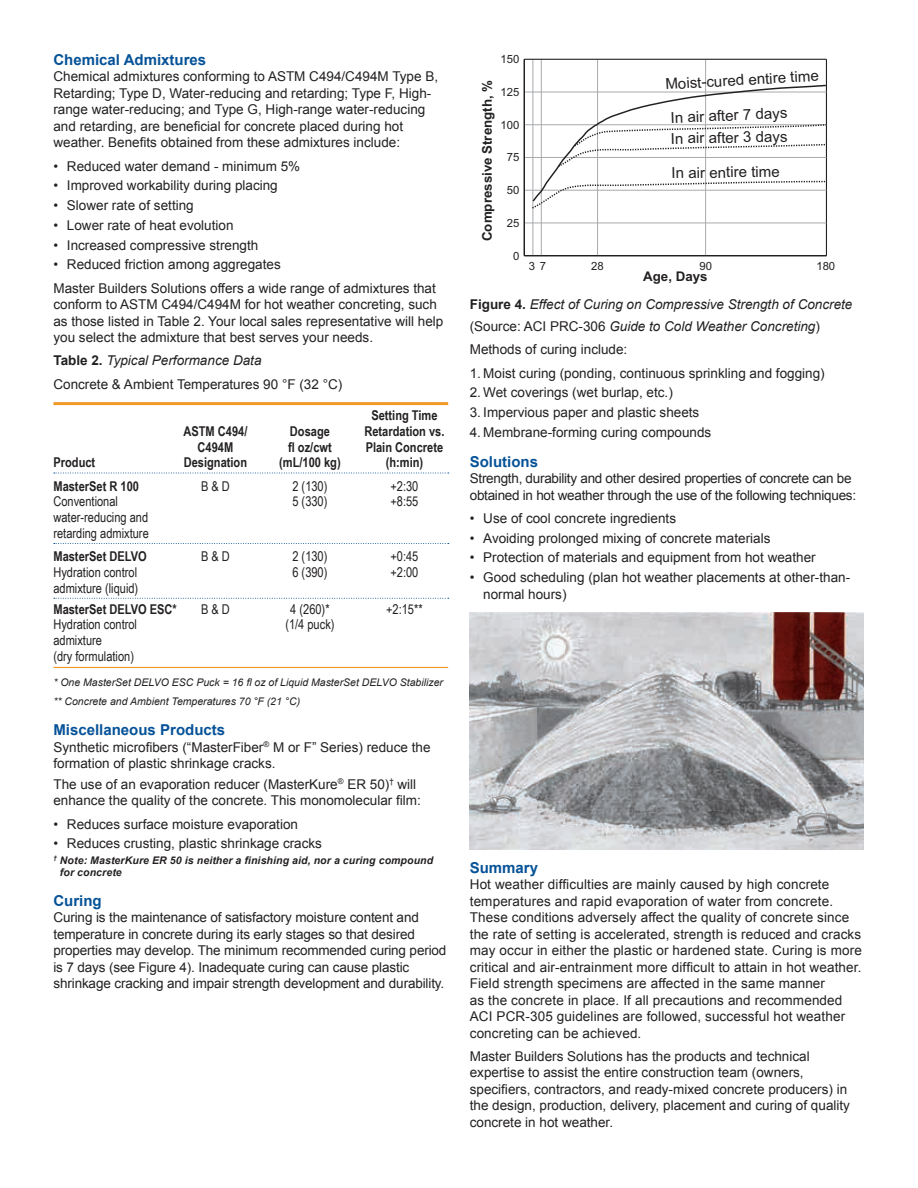
<style>
.page{position:relative;width:918px;height:1188px;background:#fff}
.page>*{position:absolute;margin:0;border:0;box-sizing:border-box;transform-origin:0 0}
.t1{font:15.15px "Arial";color:#232020}
.t2{font:700 15px "Arial";color:#065298}
.t3{font:13.5px/16.5px "Arial";color:#232020}
.t4{font:13.5px/15.8px "Arial Narrow";color:#232020}
.t5{font:700 13.5px "Arial Narrow";color:#232020}
.t6{font:italic 13.5px/23px "Arial";color:#232020}
.t7{font:13.5px/16.5px "Arial";letter-spacing:-.02em;color:#232020}
.t8{font:700 13.35px "Arial";color:#232020}
.t9{font:11.4px "Arial";color:#232020}
.t10{font:italic 10.5px/18.8px "Arial";color:#232020}
.t11{font:italic 700 10.5px/12px "Arial";letter-spacing:.01em;color:#232020}
.s1{font-weight:700}
.s2{font-style:italic}
.s3{font-weight:700;font-style:normal}
.s4{font-style:normal}
</style>
<div class="page">
<hr style="left:53px;top:402px;width:395px;height:3px;background:#f29926">
<svg style="left:54px;top:473px;width:395px;height:1px"></svg>
<svg style="left:54px;top:543px;width:395px;height:1px"></svg>
<svg style="left:54px;top:598px;width:395px;height:1px"></svg>
<hr style="left:53px;top:667px;width:395px;height:1px;background:#f29926">
<hr style="left:533px;top:59px;width:1px;height:197px;background:#a7a9ac">
<hr style="left:541px;top:59px;width:1px;height:197px;background:#a7a9ac">
<hr style="left:705px;top:59px;width:1px;height:197px;background:#a7a9ac">
<hr style="left:597px;top:59px;width:1px;height:197px;background:#a7a9ac">
<hr style="left:826px;top:59px;width:1px;height:197px;background:#232020">
<hr style="left:524px;top:255px;width:302px;height:1px;background:#232020">
<hr style="left:524px;top:223px;width:302px;height:1px;background:#a7a9ac">
<hr style="left:524px;top:190px;width:302px;height:1px;background:#a7a9ac">
<hr style="left:524px;top:157px;width:302px;height:1px;background:#a7a9ac">
<hr style="left:524px;top:124px;width:302px;height:1px;background:#a7a9ac">
<hr style="left:524px;top:92px;width:302px;height:1px;background:#a7a9ac">
<hr style="left:524px;top:59px;width:302px;height:1px;background:#232020">
<hr style="left:524px;top:59px;width:1px;height:197px;background:#232020">
<svg style="left:531px;top:84px;width:296px;height:126px"></svg>
<img style="left:470px;top:613px;width:394px;height:237px">
<p class="t2" style="left:53px;top:50px;width:154px">Chemical Admixtures</p>
<p class="t3" style="left:53px;top:69px;width:386px">Chemical admixtures conforming to ASTM C494/C494M Type B, Retarding; Type D, Water-reducing and retarding; Type F, High&shy;range water-reducing; and Type G, High-range water-reducing and retarding, are beneficial for concrete placed during hot weather. Benefits obtained from these admixtures include:</p>
<p class="t3" style="left:53px;top:158px;width:248px">• Reduced water demand - minimum 5%</p>
<p class="t3" style="left:53px;top:178px;width:226px">• Improved workability during placing</p>
<p class="t3" style="left:53px;top:197px;width:142px">• Slower rate of setting</p>
<p class="t3" style="left:53px;top:217px;width:182px">• Lower rate of heat evolution</p>
<p class="t3" style="left:53px;top:237px;width:206px">• Increased compressive strength</p>
<p class="t3" style="left:53px;top:253px;width:384px;line-height:23.2px">• Reduced friction among aggregates<br>Master Builders Solutions offers a wide range of admixtures that</p>
<p class="t3" style="left:53px;top:296px;width:391px">conform to ASTM C494/C494M for hot weather concreting, such as those listed in Table 2. Your local sales representative will help you select the admixture that best serves your needs.</p>
<p class="t3" style="left:53px;top:349px;width:290px;line-height:23.2px"><span class="s1">Table 2.</span> <span class="s2">Typical Performance Data<br></span>Concrete &amp; Ambient Temperatures 90 °F (32 °C)</p>
<p class="t5" style="left:371px;top:405px;width:68px">Setting Time</p>
<p class="t5" style="left:183px;top:421px;width:65px">ASTM C494/</p>
<p class="t5" style="left:290px;top:421px;width:41px">Dosage</p>
<p class="t5" style="left:364px;top:421px;width:81px">Retardation vs.</p>
<p class="t5" style="left:198px;top:437px;width:37px">C494M</p>
<p class="t5" style="left:288px;top:437px;width:45px">fl oz/cwt</p>
<p class="t5" style="left:366px;top:437px;width:79px">Plain Concrete</p>
<p class="t5" style="left:53px;top:452px;width:43px">Product</p>
<p class="t5" style="left:184px;top:452px;width:65px">Designation</p>
<p class="t5" style="left:279px;top:452px;width:63px">(mL/100 kg)</p>
<p class="t5" style="left:386px;top:452px;width:39px">(h:min)</p>
<p class="t5" style="left:53px;top:476px;width:87px">MasterSet R 100</p>
<p class="t4" style="left:201px;top:477px;width:30px">B &amp; D</p>
<p class="t4" style="left:292px;top:477px;width:37px">2 (130)</p>
<p class="t4" style="left:390px;top:477px;width:30px">+2:30</p>
<p class="t4" style="left:53px;top:493px;width:66px">Conventional</p>
<p class="t4" style="left:292px;top:493px;width:37px">5 (330)</p>
<p class="t4" style="left:390px;top:493px;width:30px">+8:55</p>
<p class="t4" style="left:53px;top:509px;width:97px">water-reducing and retarding admixture</p>
<p class="t5" style="left:53px;top:546px;width:95px">MasterSet DELVO</p>
<p class="t4" style="left:201px;top:548px;width:30px">B &amp; D</p>
<p class="t4" style="left:292px;top:548px;width:37px">2 (130)</p>
<p class="t4" style="left:390px;top:548px;width:30px">+0:45</p>
<p class="t4" style="left:53px;top:564px;width:85px">Hydration control</p>
<p class="t4" style="left:292px;top:564px;width:37px">6 (390)</p>
<p class="t4" style="left:390px;top:564px;width:30px">+2:00</p>
<p class="t4" style="left:53px;top:579px;width:86px">admixture (liquid)</p>
<p class="t5" style="left:53px;top:599px;width:125px">MasterSet DELVO ESC*</p>
<p class="t4" style="left:201px;top:600px;width:30px">B &amp; D</p>
<p class="t4" style="left:290px;top:600px;width:41px">4 (260)*</p>
<p class="t4" style="left:386px;top:600px;width:38px">+2:15**</p>
<p class="t4" style="left:53px;top:616px;width:85px">Hydration control</p>
<p class="t4" style="left:285px;top:616px;width:51px">(1/4 puck)</p>
<p class="t4" style="left:53px;top:632px;width:82px">admixture<br>(dry formulation)</p>
<p class="t10" style="left:53px;top:673px;width:391px">* One MasterSet DELVO ESC Puck = 16 fl oz of Liquid MasterSet DELVO Stabilizer ** Concrete and Ambient Temperatures 70 °F (21 °C)</p>
<p class="t2" style="left:53px;top:720px;width:173px">Miscellaneous Products</p>
<p class="t3" style="left:53px;top:739px;width:379px">Synthetic microfibers (“MasterFiber<sup>®</sup> M or F” Series) reduce the formation of plastic shrinkage cracks.</p>
<p class="t3" style="left:53px;top:776px;width:369px">The use of an evaporation reducer (MasterKure<sup>®</sup> ER 50)<sup>†</sup> will enhance the quality of the concrete. This monomolecular film:</p>
<p class="t3" style="left:53px;top:816px;width:246px">• Reduces surface moisture evaporation</p>
<p class="t3" style="left:53px;top:836px;width:270px">• Reduces crusting, plastic shrinkage cracks</p>
<p class="t11" style="left:60px;top:854px;width:375px;text-indent:-6px"><sup>†</sup> Note: MasterKure ER 50 is neither a finishing aid, nor a curing compound for concrete</p>
<p class="t2" style="left:53px;top:890px;width:50px">Curing</p>
<p class="t3" style="left:53px;top:909px;width:395px">Curing is the maintenance of satisfactory moisture content and temperature in concrete during its early stages so that desired properties may develop. The minimum recommended curing period is 7 days (see Figure 4). Inadequate curing can cause plastic shrinkage cracking and impair strength development and durability.</p>
<p class="t9" style="left:501px;top:52px;width:20px">150</p>
<p class="t8" style="left:478px;top:241px;width:163px;rotate:-90deg">Compressive Strength, %</p>
<p class="t9" style="left:501px;top:84px;width:20px">125</p>
<p class="t9" style="left:501px;top:117px;width:20px">100</p>
<p class="t9" style="left:507px;top:150px;width:14px">75</p>
<p class="t9" style="left:507px;top:183px;width:14px">50</p>
<p class="t9" style="left:507px;top:215px;width:14px">25</p>
<p class="t9" style="left:513px;top:248px;width:8px">0</p>
<p class="t1" style="left:665px;top:74px;width:155px;rotate:-3deg">Moist-cured entire time</p>
<p class="t1" style="left:670px;top:107px;width:118px;rotate:-2deg">In air after 7 days</p>
<p class="t1" style="left:671px;top:128px;width:118px;rotate:-1deg">In air after 3 days</p>
<p class="t1" style="left:671px;top:163px;width:110px;rotate:-1deg">In air entire time</p>
<p class="t9" style="left:529px;top:258px;width:19px">3 7</p>
<p class="t9" style="left:700px;top:258px;width:14px">90</p>
<p class="t9" style="left:816px;top:258px;width:20px">180</p>
<p class="t9" style="left:591px;top:258px;width:14px">28</p>
<p class="t8" style="left:643px;top:267px;width:66px">Age, Days</p>
<p class="t6" style="left:470px;top:293px;width:384px"><span class="s3">Figure 4.</span> Effect of Curing on Compressive Strength of Concrete <span class="s4">(Source: ACI PRC-306</span> Guide to Cold Weather Concreting<span class="s4">)<br>Methods of curing include:</span></p>
<p class="t3" style="left:470px;top:365px;width:356px">1. Moist curing (ponding, continuous sprinkling and fogging)</p>
<p class="t3" style="left:470px;top:384px;width:205px">2. Wet coverings (wet burlap, etc.)</p>
<p class="t3" style="left:470px;top:404px;width:231px">3. Impervious paper and plastic sheets</p>
<p class="t3" style="left:470px;top:424px;width:243px">4. Membrane-forming curing compounds</p>
<p class="t2" style="left:470px;top:451px;width:70px">Solutions</p>
<p class="t7" style="left:470px;top:470px;width:388px">Strength, durability and other desired properties of concrete can be obtained in hot weather through the use of the following techniques:</p>
<p class="t3" style="left:470px;top:510px;width:208px">• Use of cool concrete ingredients</p>
<p class="t3" style="left:470px;top:530px;width:302px">• Avoiding prolonged mixing of concrete materials</p>
<p class="t3" style="left:470px;top:550px;width:347px">• Protection of materials and equipment from hot weather</p>
<p class="t3" style="left:483px;top:569px;width:368px;text-indent:-14px">• Good scheduling (plan hot weather placements at other-than&shy;normal hours)</p>
<p class="t2" style="left:470px;top:857px;width:70px">Summary</p>
<p class="t3" style="left:470px;top:876px;width:394px">Hot weather difficulties are mainly caused by high concrete temperatures and rapid evaporation of water from concrete.<br>These conditions adversely affect the quality of concrete since the rate of setting is accelerated, strength is reduced and cracks may occur in either the plastic or hardened state. Curing is more critical and air-entrainment more difficult to attain in hot weather.<br>Field strength specimens are affected in the same manner<br>as the concrete in place. If all precautions and recommended ACI PCR-305 guidelines are followed, successful hot weather concreting can be achieved.</p>
<p class="t3" style="left:470px;top:1048px;width:382px">Master Builders Solutions has the products and technical expertise to assist the entire construction team (owners, specifiers, contractors, and ready-mixed concrete producers) in the design, production, delivery, placement and curing of quality concrete in hot weather.</p>
</div>
